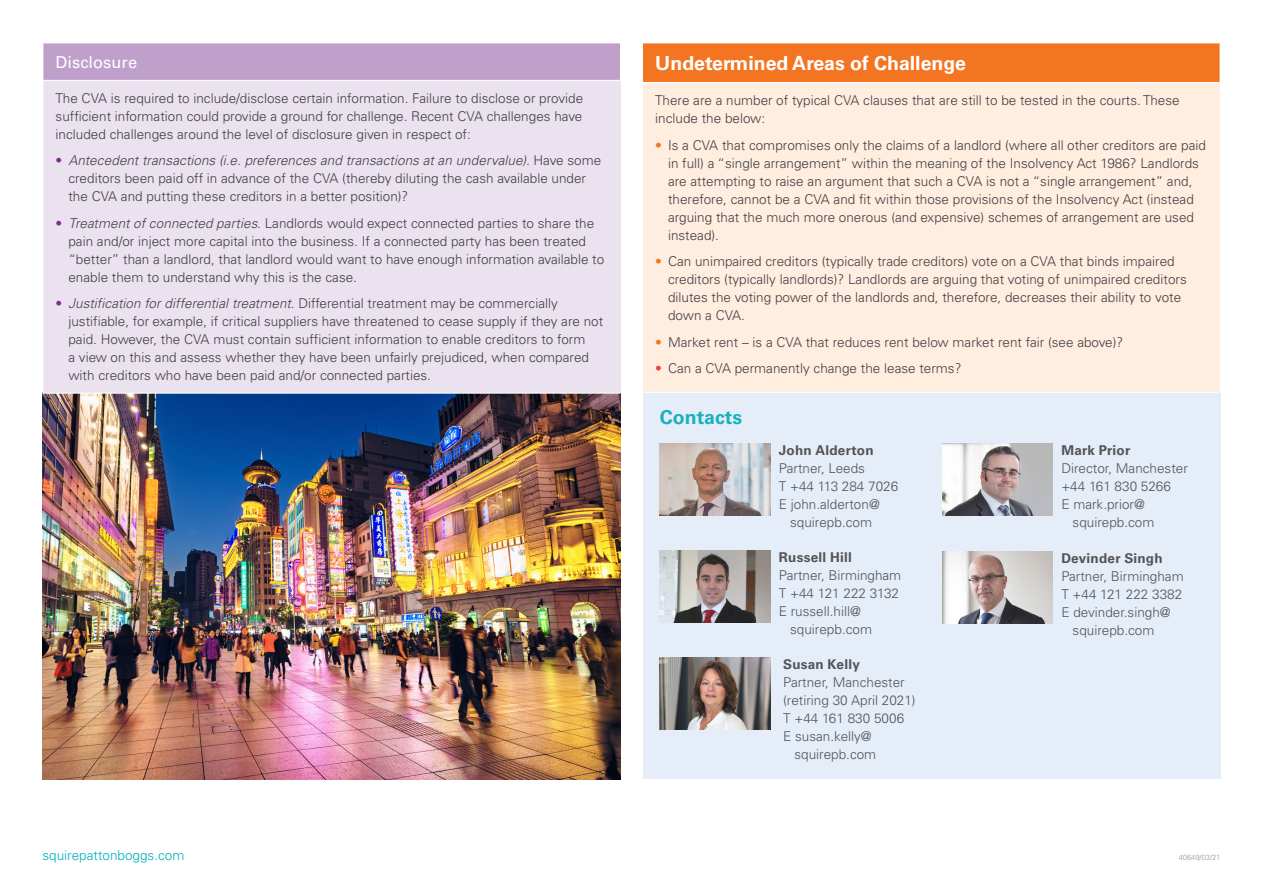
<style>
.page{position:relative;width:1263px;height:893px;background:#fff}
.page>*{position:absolute;margin:0;border:0;box-sizing:border-box;transform-origin:0 0}
.t1{font:700 19.5px "Univers LTCYR 65";color:#fff}
.t2{font:700 19.5px "Univers LTCYR 65";color:#00a9b7}
.t3{font:16.5px "Univers LTCYR 55 Roman";color:#fff}
.t4{font:300 13.5px/18px "Univers LTCYR 45";color:#414042}
.t5{font:700 13.5px "Univers LTCYR 65";letter-spacing:.015em;color:#414042}
.t6{font:300 13.5px "Univers LTCYR 45";color:#00afbc}
.t7{font:300 7.5px "Univers LTCYR 45";color:#939598}
.s1{color:#842b91}
.s2{font-style:italic}
.s3{color:#f47521}
.s4{color:#ef4143}
</style>
<div class="page">
<div style="left:643px;top:393px;width:577px;height:386px;background:#e1ecf8"></div>
<img style="left:660px;top:443px;width:110px;height:72px">
<img style="left:660px;top:550px;width:110px;height:72px">
<img style="left:660px;top:658px;width:110px;height:72px">
<img style="left:942px;top:443px;width:111px;height:72px">
<img style="left:942px;top:551px;width:111px;height:72px">
<img style="left:43px;top:393px;width:578px;height:386px">
<div style="left:43px;top:43px;width:577px;height:37px;background:#c09fcb"></div>
<div style="left:43px;top:80px;width:577px;height:313px;background:#ebe2f0"></div>
<hr style="left:43px;top:43px;width:578px;height:1px;background:#fff">
<hr style="left:43px;top:43px;width:1px;height:37px;background:#fff">
<hr style="left:43px;top:80px;width:578px;height:1px;background:#fff">
<hr style="left:43px;top:81px;width:1px;height:312px;background:#fff">
<hr style="left:43px;top:393px;width:577px;height:1px;background:#fff">
<div style="left:642px;top:43px;width:578px;height:40px;background:#f47521"></div>
<div style="left:642px;top:83px;width:578px;height:309px;background:#ffede0"></div>
<hr style="left:642px;top:43px;width:578px;height:1px;background:#fff">
<hr style="left:642px;top:43px;width:1px;height:39px;background:#fff">
<hr style="left:642px;top:82px;width:578px;height:1px;background:#fff">
<hr style="left:642px;top:83px;width:1px;height:309px;background:#fff">
<p class="t3" style="left:56px;top:50px;width:83px">Disclosure</p>
<p class="t4" style="left:56px;top:89px;width:529px;text-align:justify">The CVA is required to include/disclose certain information. Failure to disclose or provide sufficient information could provide a ground for challenge. Recent CVA challenges have included challenges around the level of disclosure given in respect of:</p>
<p class="t4" style="left:68px;top:151px;width:534px;text-indent:-13px"><span class="s1">•</span> <span class="s2">Antecedent transactions (i.e. preferences and transactions at an undervalue).</span> Have some creditors been paid off in advance of the CVA (thereby diluting the cash available under the CVA and putting these creditors in a better position)?</p>
<p class="t4" style="left:68px;top:214px;width:537px;text-indent:-13px"><span class="s1">•</span> <span class="s2">Treatment of connected parties</span>. Landlords would expect connected parties to share the pain and/or inject more capital into the business. If a connected party has been treated “better” than a landlord, that landlord would want to have enough information available to enable them to understand why this is the case.</p>
<p class="t4" style="left:68px;top:294px;width:536px;text-indent:-13px"><span class="s1">•</span> <span class="s2">Justification for differential treatment</span>. Differential treatment may be commercially justifiable, for example, if critical suppliers have threatened to cease supply if they are not paid. However, the CVA must contain sufficient information to enable creditors to form<br>a view on this and assess whether they have been unfairly prejudiced, when compared with creditors who have been paid and/or connected parties.</p>
<p class="t6" style="left:43px;top:847px;width:143px">squirepattonboggs.com</p>
<h1 class="t1" style="left:655px;top:49px;width:312px">Undetermined Areas of Challenge</h1>
<p class="t4" style="left:655px;top:91px;width:526px">There are a number of typical CVA clauses that are still to be tested in the courts. These include the below:</p>
<p class="t4" style="left:668px;top:135px;width:539px;text-indent:-13px"><span class="s3">•</span> Is a CVA that compromises only the claims of a landlord (where all other creditors are paid in full) a “single arrangement” within the meaning of the Insolvency Act 1986? Landlords are attempting to raise an argument that such a CVA is not a “single arrangement” and, therefore, cannot be a CVA and fit within those provisions of the Insolvency Act (instead arguing that the much more onerous (and expensive) schemes of arrangement are used instead).</p>
<p class="t4" style="left:668px;top:252px;width:520px;text-indent:-13px"><span class="s3">•</span> Can unimpaired creditors (typically trade creditors) vote on a CVA that binds impaired creditors (typically landlords)? Landlords are arguing that voting of unimpaired creditors dilutes the voting power of the landlords and, therefore, decreases their ability to vote down a CVA.</p>
<p class="t4" style="left:655px;top:332px;width:470px"><span class="s3">•</span> Market rent – is a CVA that reduces rent below market rent fair (see above)?</p>
<p class="t4" style="left:655px;top:359px;width:308px"><span class="s4">•</span> Can a CVA permanently change the lease terms?</p>
<h1 class="t2" style="left:660px;top:403px;width:84px">Contacts</h1>
<p class="t5" style="left:779px;top:440px;width:96px">John Alderton</p>
<p class="t4" style="left:779px;top:458px;width:88px">Partner, Leeds</p>
<p class="t4" style="left:779px;top:476px;width:121px">T +44 113 284 7026</p>
<p class="t4" style="left:779px;top:494px;width:102px">E john.alderton@</p>
<p class="t4" style="left:790px;top:512px;width:83px">squirepb.com</p>
<p class="t5" style="left:779px;top:547px;width:74px">Russell Hill</p>
<p class="t4" style="left:779px;top:565px;width:124px">Partner, Birmingham</p>
<p class="t4" style="left:779px;top:583px;width:122px">T +44 121 222 3132</p>
<p class="t4" style="left:779px;top:601px;width:83px">E russell.hill@</p>
<p class="t4" style="left:790px;top:619px;width:83px">squirepb.com</p>
<p class="t5" style="left:783px;top:654px;width:78px">Susan Kelly</p>
<p class="t4" style="left:783px;top:672px;width:123px">Partner, Manchester</p>
<p class="t4" style="left:783px;top:690px;width:134px">(retiring 30 April 2021)</p>
<p class="t4" style="left:783px;top:708px;width:123px">T +44 161 830 5006</p>
<p class="t4" style="left:783px;top:726px;width:90px">E susan.kelly@</p>
<p class="t4" style="left:794px;top:744px;width:83px">squirepb.com</p>
<p class="t5" style="left:1061px;top:440px;width:70px">Mark Prior</p>
<p class="t4" style="left:1061px;top:458px;width:128px">Director, Manchester</p>
<p class="t4" style="left:1061px;top:476px;width:111px">+44 161 830 5266</p>
<p class="t4" style="left:1061px;top:494px;width:85px">E mark.prior@</p>
<p class="t4" style="left:1073px;top:512px;width:83px">squirepb.com</p>
<p class="t5" style="left:1061px;top:548px;width:103px">Devinder Singh</p>
<p class="t4" style="left:1061px;top:566px;width:124px">Partner, Birmingham</p>
<p class="t4" style="left:1061px;top:584px;width:122px">T +44 121 222 3382</p>
<p class="t4" style="left:1061px;top:602px;width:111px">E devinder.singh@</p>
<p class="t4" style="left:1073px;top:620px;width:83px">squirepb.com</p>
<p class="t7" style="left:1179px;top:853px;width:43px">40649/03/21</p>
</div>
